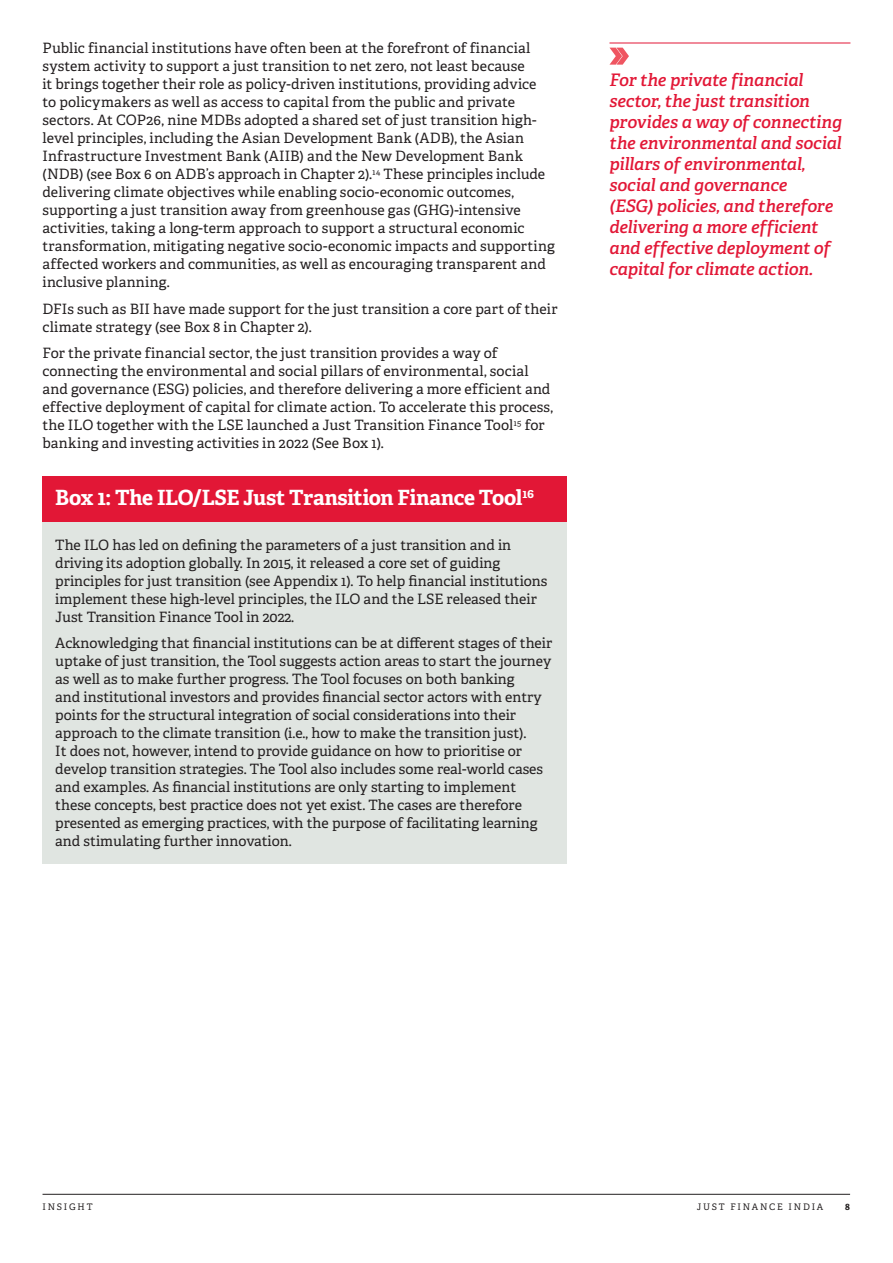
<style>
.page{position:relative;width:893px;height:1263px;background:#fff}
.page>*{position:absolute;margin:0;border:0;box-sizing:border-box;transform-origin:0 0}
.t1{font:700 21px "Adelle";letter-spacing:-.015em;color:#fff}
.t2{font:italic 600 17.25px/21px "Adelle";letter-spacing:-.01em;color:#e21736}
.t3{font:14.25px/18px "Adelle";color:#231f20}
.t4{font:9px "Adelle";letter-spacing:.2em;color:#231f20}
.t5{font:700 9px "Adelle";color:#231f20}
</style>
<div class="page">
<hr style="left:43px;top:1194px;width:807px;height:1px;background:#231f20">
<div style="left:43px;top:476px;width:524px;height:46px;background:#e21736"></div>
<div style="left:43px;top:522px;width:524px;height:341px;background:#e0e5e1"></div>
<hr style="left:609px;top:43px;width:241px;height:1px;background:#e21736">
<svg style="left:609px;top:48px;width:20px;height:17px"></svg>
<p class="t3" style="left:43px;top:39px;width:514px">Public financial institutions have often been at the forefront of financial system activity to support a just transition to net zero, not least because<br>it brings together their role as policy-driven institutions, providing advice<br>to policymakers as well as access to capital from the public and private sectors. At COP26, nine MDBs adopted a shared set of just transition high&shy;level principles, including the Asian Development Bank (ADB), the Asian Infrastructure Investment Bank (AIIB) and the New Development Bank (NDB) (see Box 6 on ADB’s approach in Chapter 2).<sup>14</sup> These principles include delivering climate objectives while enabling socio-economic outcomes, supporting a just transition away from greenhouse gas (GHG)-intensive activities, taking a long-term approach to support a structural economic transformation, mitigating negative socio-economic impacts and supporting affected workers and communities, as well as encouraging transparent and inclusive planning.</p>
<p class="t3" style="left:43px;top:300px;width:517px">DFIs such as BII have made support for the just transition a core part of their climate strategy (see Box 8 in Chapter 2).</p>
<p class="t3" style="left:43px;top:344px;width:512px">For the private financial sector, the just transition provides a way of connecting the environmental and social pillars of environmental, social and governance (ESG) policies, and therefore delivering a more efficient and effective deployment of capital for climate action. To accelerate this process, the ILO together with the LSE launched a Just Transition Finance Tool<sup>15</sup> for banking and investing activities in 2022 (See Box 1).</p>
<h1 class="t1" style="left:55px;top:484px;width:480px">Box 1: The ILO/LSE Just Transition Finance Tool<sup>16</sup></h1>
<p class="t3" style="left:55px;top:536px;width:494px">The ILO has led on defining the parameters of a just transition and in driving its adoption globally. In 2015, it released a core set of guiding principles for just transition (see Appendix 1). To help financial institutions implement these high-level principles, the ILO and the LSE released their Just Transition Finance Tool in 2022.</p>
<p class="t3" style="left:55px;top:634px;width:499px">Acknowledging that financial institutions can be at different stages of their uptake of just transition, the Tool suggests action areas to start the journey as well as to make further progress. The Tool focuses on both banking<br>and institutional investors and provides financial sector actors with entry points for the structural integration of social considerations into their approach to the climate transition (i.e., how to make the transition just).<br>It does not, however, intend to provide guidance on how to prioritise or develop transition strategies. The Tool also includes some real-world cases and examples. As financial institutions are only starting to implement these concepts, best practice does not yet exist. The cases are therefore presented as emerging practices, with the purpose of facilitating learning and stimulating further innovation.</p>
<p class="t2" style="left:609px;top:69px;width:234px">For the private financial sector, the just transition provides a way of connecting the environmental and social pillars of environmental, social and governance<br>(ESG) policies, and therefore delivering a more efficient and effective deployment of capital for climate action.</p>
<p class="t4" style="left:43px;top:1201px;width:52px">INSIGHT</p>
<p class="t4" style="left:697px;top:1201px;width:128px">JUST FINANCE INDIA</p>
<p class="t5" style="left:845px;top:1201px;width:6px">8</p>
</div>
